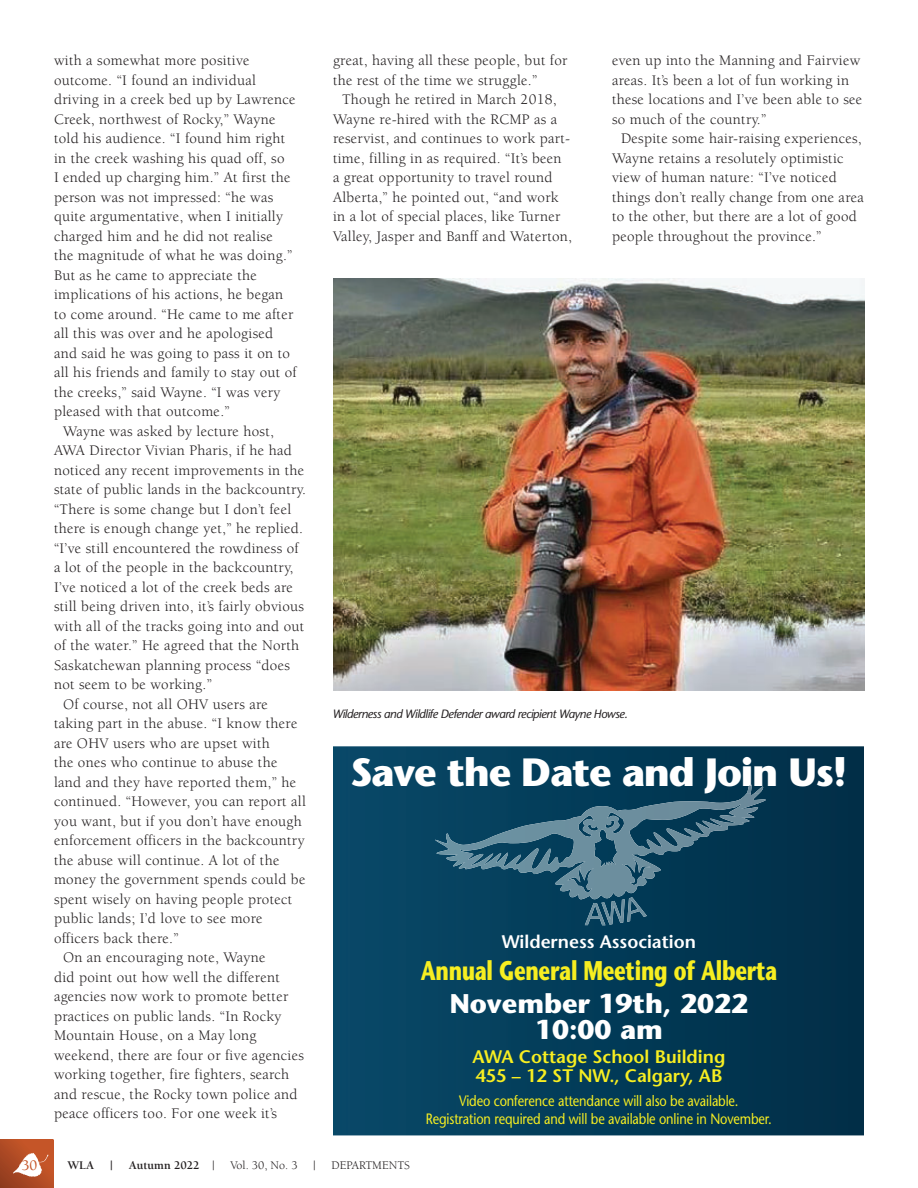
<style>
.page{position:relative;width:918px;height:1188px;background:#fff}
.page>*{position:absolute;margin:0;border:0;box-sizing:border-box;transform-origin:0 0}
.t1{font:700 39.3px "Stone Sans";letter-spacing:-.03em;color:#fff}
.t2{font:700 27px "Stone Sans";letter-spacing:-.01em;color:#f7ee21;scale:.75 1}
.t3{font:700 27px/25.5px "Stone Sans";color:#fff;text-align:center}
.t4{font:600 18.15px/19.5px "Stone Sans";color:#f7ee21}
.t5{font:600 18.15px "Stone Sans";color:#fff}
.t6{font:15px "Berkeley";letter-spacing:.02em;color:#211d1e}
.t7{font:15px/18px "Stone Sans";letter-spacing:-.01em;color:#f7ee21;text-align:center;scale:.85 1}
.t8{font:500 15px "Berkeley";color:#c55528}
.t9{font:italic 12px "Stone Sans";letter-spacing:-.04em;color:#211d1e}
.t10{font:12px "Berkeley";color:#211d1e}
.t11{font:700 12px "Berkeley";color:#211d1e}
.s1{font-weight:400}
</style>
<div class="page">
<svg style="left:0;top:1139px;width:53px;height:49px;background:#be6846"></svg>
<svg style="left:333px;top:746px;width:531px;height:389px;background:#043b58"></svg>
<svg style="left:435px;top:785px;width:331px;height:140px;background:#1f516a"></svg>
<img style="left:333px;top:278px;width:531px;height:412px">
<p class="t6" style="left:54px;top:55px;width:197px">with a somewhat more positive</p>
<p class="t6" style="left:54px;top:74px;width:204px">outcome. “I found an individual</p>
<p class="t6" style="left:54px;top:94px;width:243px">driving in a creek bed up by Lawrence</p>
<p class="t6" style="left:54px;top:113px;width:223px">Creek, northwest of Rocky,” Wayne</p>
<p class="t6" style="left:54px;top:133px;width:233px">told his audience. “I found him right</p>
<p class="t6" style="left:54px;top:152px;width:232px">in the creek washing his quad off, so</p>
<p class="t6" style="left:54px;top:172px;width:238px">I ended up charging him.” At first the</p>
<p class="t6" style="left:54px;top:191px;width:221px">person was not impressed: “he was</p>
<p class="t6" style="left:54px;top:211px;width:231px">quite argumentative, when I initially</p>
<p class="t6" style="left:54px;top:230px;width:220px">charged him and he did not realise</p>
<p class="t6" style="left:54px;top:250px;width:240px">the magnitude of what he was doing.”</p>
<p class="t6" style="left:54px;top:269px;width:204px">But as he came to appreciate the</p>
<p class="t6" style="left:54px;top:289px;width:231px">implications of his actions, he began</p>
<p class="t6" style="left:54px;top:308px;width:241px">to come around. “He came to me after</p>
<p class="t6" style="left:54px;top:328px;width:221px">all this was over and he apologised</p>
<p class="t6" style="left:54px;top:347px;width:238px">and said he was going to pass it on to</p>
<p class="t6" style="left:54px;top:367px;width:244px">all his friends and family to stay out of</p>
<p class="t6" style="left:54px;top:386px;width:228px">the creeks,” said Wayne. “I was very</p>
<p class="t6" style="left:54px;top:406px;width:177px">pleased with that outcome.”</p>
<p class="t6" style="left:63px;top:425px;width:213px">Wayne was asked by lecture host,</p>
<p class="t6" style="left:54px;top:445px;width:239px">AWA Director Vivian Pharis, if he had</p>
<p class="t6" style="left:54px;top:464px;width:252px">noticed any recent improvements in the</p>
<p class="t6" style="left:54px;top:484px;width:253px">state of public lands in the backcountry.</p>
<p class="t6" style="left:54px;top:503px;width:239px">“There is some change but I don’t feel</p>
<p class="t6" style="left:54px;top:523px;width:251px">there is enough change yet,” he replied.</p>
<p class="t6" style="left:54px;top:542px;width:246px">“I’ve still encountered the rowdiness of</p>
<p class="t6" style="left:54px;top:562px;width:241px">a lot of the people in the backcountry,</p>
<p class="t6" style="left:54px;top:581px;width:240px">I’ve noticed a lot of the creek beds are</p>
<p class="t6" style="left:54px;top:601px;width:252px">still being driven into, it’s fairly obvious</p>
<p class="t6" style="left:54px;top:620px;width:252px">with all of the tracks going into and out</p>
<p class="t6" style="left:54px;top:640px;width:247px">of the water.” He agreed that the North</p>
<p class="t6" style="left:54px;top:659px;width:237px">Saskatchewan planning process “does</p>
<p class="t6" style="left:54px;top:679px;width:159px">not seem to be working.”</p>
<p class="t6" style="left:63px;top:698px;width:206px">Of course, not all OHV users are</p>
<p class="t6" style="left:54px;top:718px;width:245px">taking part in the abuse. “I know there</p>
<p class="t6" style="left:54px;top:737px;width:217px">are OHV users who are upset with</p>
<p class="t6" style="left:54px;top:757px;width:225px">the ones who continue to abuse the</p>
<p class="t6" style="left:54px;top:776px;width:244px">land and they have reported them,” he</p>
<p class="t6" style="left:54px;top:796px;width:253px">continued. “However, you can report all</p>
<p class="t6" style="left:54px;top:815px;width:249px">you want, but if you don’t have enough</p>
<p class="t6" style="left:54px;top:835px;width:252px">enforcement officers in the backcountry</p>
<p class="t6" style="left:54px;top:854px;width:227px">the abuse will continue. A lot of the</p>
<p class="t6" style="left:54px;top:874px;width:253px">money the government spends could be</p>
<p class="t6" style="left:54px;top:893px;width:240px">spent wisely on having people protect</p>
<p class="t6" style="left:54px;top:913px;width:210px">public lands; I’d love to see more</p>
<p class="t6" style="left:54px;top:932px;width:126px">officers back there.”</p>
<p class="t6" style="left:63px;top:952px;width:204px">On an encouraging note, Wayne</p>
<p class="t6" style="left:54px;top:971px;width:227px">did point out how well the different</p>
<p class="t6" style="left:54px;top:991px;width:236px">agencies now work to promote better</p>
<p class="t6" style="left:54px;top:1010px;width:229px">practices on public lands. “In Rocky</p>
<p class="t6" style="left:54px;top:1030px;width:204px">Mountain House, on a May long</p>
<p class="t6" style="left:54px;top:1049px;width:252px">weekend, there are four or five agencies</p>
<p class="t6" style="left:54px;top:1069px;width:237px">working together, fire fighters, search</p>
<p class="t6" style="left:54px;top:1088px;width:245px">and rescue, the Rocky town police and</p>
<p class="t6" style="left:54px;top:1108px;width:225px">peace officers too. For one week it’s</p>
<p class="t6" style="left:333px;top:55px;width:236px">great, having all these people, but for</p>
<p class="t6" style="left:333px;top:74px;width:206px">the rest of the time we struggle.”</p>
<p class="t6" style="left:342px;top:94px;width:216px">Though he retired in March 2018,</p>
<p class="t6" style="left:333px;top:113px;width:226px">Wayne re-hired with the RCMP as a</p>
<p class="t6" style="left:333px;top:133px;width:239px">reservist, and continues to work part-</p>
<p class="t6" style="left:333px;top:152px;width:230px">time, filling in as required. “It’s been</p>
<p class="t6" style="left:333px;top:172px;width:221px">a great opportunity to travel round</p>
<p class="t6" style="left:333px;top:191px;width:227px">Alberta,” he pointed out, “and work</p>
<p class="t6" style="left:333px;top:211px;width:229px">in a lot of special places, like Turner</p>
<p class="t6" style="left:333px;top:230px;width:241px">Valley, Jasper and Banff and Waterton,</p>
<p class="t6" style="left:612px;top:55px;width:250px">even up into the Manning and Fairview</p>
<p class="t6" style="left:612px;top:74px;width:239px">areas. It’s been a lot of fun working in</p>
<p class="t6" style="left:612px;top:94px;width:252px">these locations and I’ve been able to see</p>
<p class="t6" style="left:612px;top:113px;width:156px">so much of the country.”</p>
<p class="t6" style="left:621px;top:133px;width:242px">Despite some hair-raising experiences,</p>
<p class="t6" style="left:612px;top:152px;width:233px">Wayne retains a resolutely optimistic</p>
<p class="t6" style="left:612px;top:172px;width:226px">view of human nature: “I’ve noticed</p>
<p class="t6" style="left:612px;top:191px;width:253px">things don’t really change from one area</p>
<p class="t6" style="left:612px;top:211px;width:246px">to the other, but there are a lot of good</p>
<p class="t6" style="left:612px;top:230px;width:211px">people throughout the province.”</p>
<p class="t9" style="left:332px;top:709px;width:297px">Wilderness and Wildlife Defender award recipient Wayne Howse.</p>
<h1 class="t1" style="left:351px;top:757px;width:498px">Save the Date and Join Us!</h1>
<p class="t5" style="left:502px;top:935px;width:195px">Wilderness Association</p>
<h2 class="t2" style="left:421px;top:961px;width:477px">Annual General Meeting of Alberta</h2>
<h2 class="t3" style="left:450px;top:994px;width:300px">November 19th, 2022<br>10:00 am</h2>
<p class="t4" style="left:473px;top:1049px;width:254px">AWA Cottage School Building<br>455 – 12 ST NW., Calgary, AB</p>
<p class="t7" style="left:426px;top:1094px;width:409px">Video conference attendance will also be available.<br>Registration required and will be available online in November.</p>
<p class="t8" style="left:22px;top:1159px;width:17px">30</p>
<p class="t11" style="left:68px;top:1161px;width:28px">WLA</p>
<p class="t11" style="left:110px;top:1161px;width:4px">|</p>
<p class="t11" style="left:129px;top:1161px;width:87px">Autumn 2022 <span class="s1">|</span></p>
<p class="t10" style="left:230px;top:1161px;width:69px">Vol. 30, No. 3</p>
<p class="t10" style="left:313px;top:1161px;width:4px">|</p>
<p class="t10" style="left:331px;top:1161px;width:80px">DEPARTMENTS</p>
</div>
